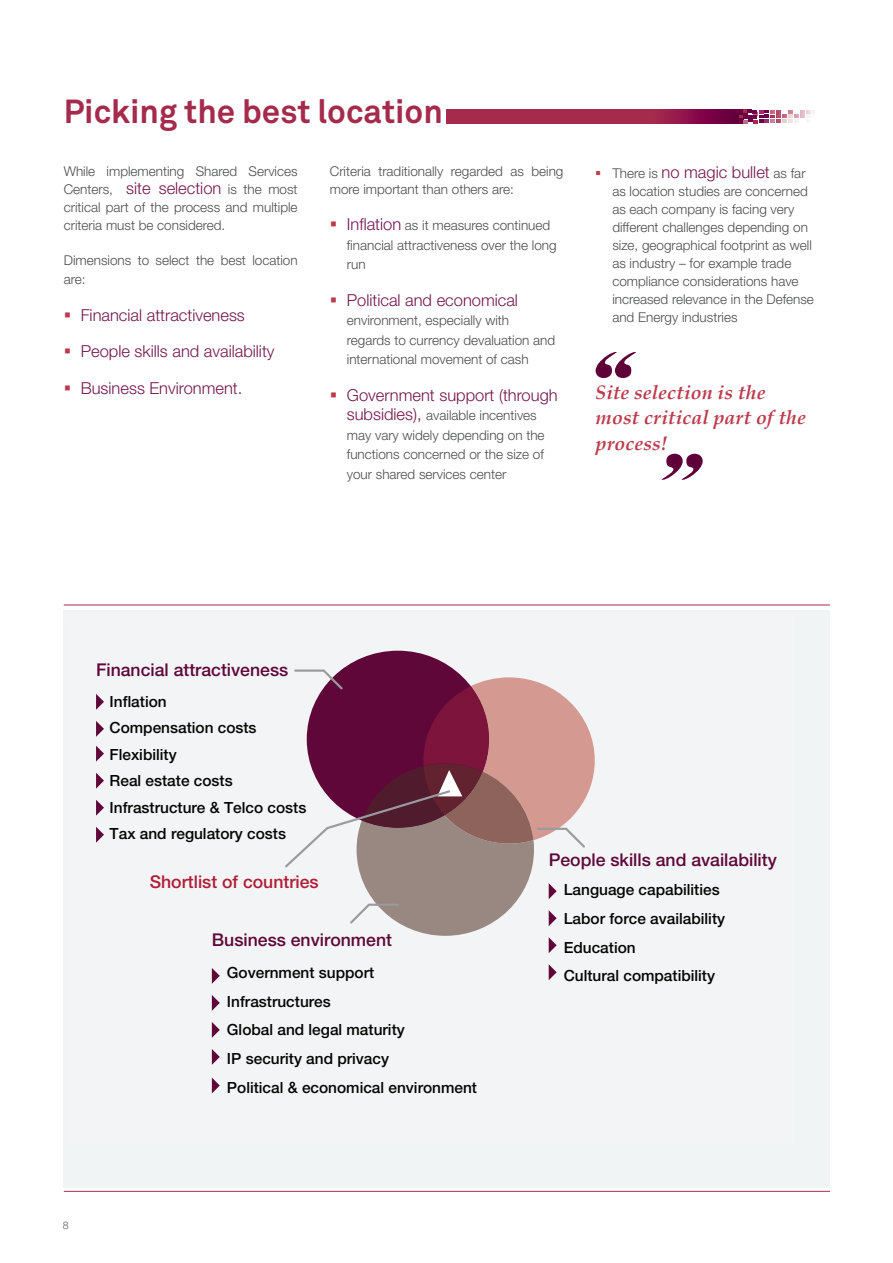
<style>
.page{position:relative;width:893px;height:1263px;background:#fff}
.page>*{position:absolute;margin:0;border:0;box-sizing:border-box;transform-origin:0 0}
.t1{font:700 33px "Akkurat Pro";color:#a52b4c}
.t2{font:italic 700 19.5px/25.5px "Book Antiqua";letter-spacing:.01em;color:#bc3a4b}
.t3{font:500 17.55px "Helvetica Neue LT Std";color:#5f0739}
.t4{font:500 17.55px "Helvetica Neue LT Std";color:#b01e37}
.t5{font:300 16.5px "Helvetica Neue";color:#73174e}
.t6{font:500 15.45px/26.4px "Helvetica Neue LT Std";color:#050504}
.t7{font:300 13.5px/18px "Helvetica Neue";color:#4b4c4d}
.t8{font:300 10.5px "Helvetica Neue LT Std";color:#57585a}
.s1{font-size:16.5px;color:#73174e}
.s2{font-size:13.5px;color:#4b4c4d}
</style>
<div class="page">
<svg style="left:447px;top:110px;width:288px;height:14px;background:#9c224a"></svg>
<svg style="left:735px;top:110px;width:80px;height:14px"></svg>
<hr style="left:64px;top:1191px;width:766px;height:1px;background:#a52b4c">
<hr style="left:64px;top:605px;width:766px;height:1px;background:#a52b4c">
<div style="left:63px;top:610px;width:766px;height:578px;background:#f1f4f5"></div>
<svg style="left:96px;top:694px;width:8px;height:16px"></svg>
<svg style="left:96px;top:721px;width:8px;height:16px"></svg>
<svg style="left:96px;top:746px;width:8px;height:15px"></svg>
<svg style="left:96px;top:773px;width:8px;height:16px"></svg>
<svg style="left:96px;top:800px;width:8px;height:16px"></svg>
<svg style="left:96px;top:827px;width:8px;height:16px"></svg>
<svg style="left:549px;top:964px;width:8px;height:16px"></svg>
<svg style="left:212px;top:968px;width:8px;height:16px"></svg>
<svg style="left:212px;top:995px;width:8px;height:16px"></svg>
<svg style="left:212px;top:1022px;width:8px;height:16px"></svg>
<svg style="left:212px;top:1049px;width:8px;height:16px"></svg>
<svg style="left:212px;top:1078px;width:8px;height:15px"></svg>
<div style="left:307px;top:651px;width:182px;height:177px;background:#5f0739;border-radius:50%"></div>
<svg style="left:285px;top:669px;width:310px;height:284px"></svg>
<svg style="left:661px;top:454px;width:42px;height:26px"></svg>
<svg style="left:596px;top:352px;width:40px;height:26px"></svg>
<h1 class="t1" style="left:64px;top:91px;width:381px">Picking the best location</h1>
<p class="t7" style="left:64px;top:162px;width:235px;text-align:justify">While implementing Shared Services Centers, <span class="s1">site selection</span> is the most critical part of the process and multiple criteria must be considered.</p>
<p class="t7" style="left:64px;top:250px;width:235px;line-height:19.5px">Dimensions to select the best location are:</p>
<p class="t5" style="left:81px;top:305px;width:166px">Financial attractiveness</p>
<p class="t5" style="left:81px;top:341px;width:195px">People skills and availability</p>
<p class="t5" style="left:81px;top:378px;width:163px">Business Environment.</p>
<p class="t7" style="left:330px;top:162px;width:235px">Criteria traditionally regarded as being more important than others are:</p>
<p class="t7" style="left:347px;top:215px;width:211px;line-height:19.5px"><span class="s1">Inflation</span> as it measures continued financial attractiveness over the long run</p>
<p class="t5" style="left:347px;top:290px;width:173px">Political and economical</p>
<p class="t7" style="left:347px;top:310px;width:210px;line-height:19.5px">environment, especially with regards to currency devaluation and international movement of cash</p>
<p class="t5" style="left:347px;top:385px;width:212px">Government support (through</p>
<p class="t7" style="left:347px;top:405px;width:199px;line-height:19.5px"><span class="s1">subsidies),</span> available incentives may vary widely depending on the functions concerned or the size of your shared services center</p>
<p class="t5" style="left:612px;top:162px;width:195px"><span class="s2">There is</span> no magic bullet <span class="s2">as far</span></p>
<p class="t7" style="left:612px;top:182px;width:203px">as location studies are concerned as each company is facing very different challenges depending on size, geographical footprint as well as industry – for example trade compliance considerations have increased relevance in the Defense and Energy industries</p>
<h2 class="t2" style="left:596px;top:379px;width:212px">Site selection is the most critical part of the process!</h2>
<p class="t3" style="left:96px;top:659px;width:194px">Financial attractiveness</p>
<p class="t6" style="left:110px;top:688px;width:198px">Inflation<br>Compensation costs<br>Flexibility<br>Real estate costs<br>Infrastructure &amp; Telco costs<br>Tax and regulatory costs</p>
<p class="t4" style="left:150px;top:872px;width:171px">Shortlist of countries</p>
<p class="t3" style="left:212px;top:929px;width:182px">Business environment</p>
<p class="t3" style="left:549px;top:849px;width:230px">People skills and availability</p>
<p class="t6" style="left:564px;top:875px;width:163px;line-height:28.7px">Language capabilities<br>Labor force availability<br>Education</p>
<p class="t8" style="left:63px;top:1219px;width:7px">8</p>
<p class="t6" style="left:227px;top:959px;width:149px">Government support</p>
<p class="t6" style="left:564px;top:962px;width:153px">Cultural compatibility</p>
<p class="t6" style="left:227px;top:987px;width:252px;line-height:28.7px">Infrastructures<br>Global and legal maturity<br>IP security and privacy<br>Political &amp; economical environment</p>
</div>
